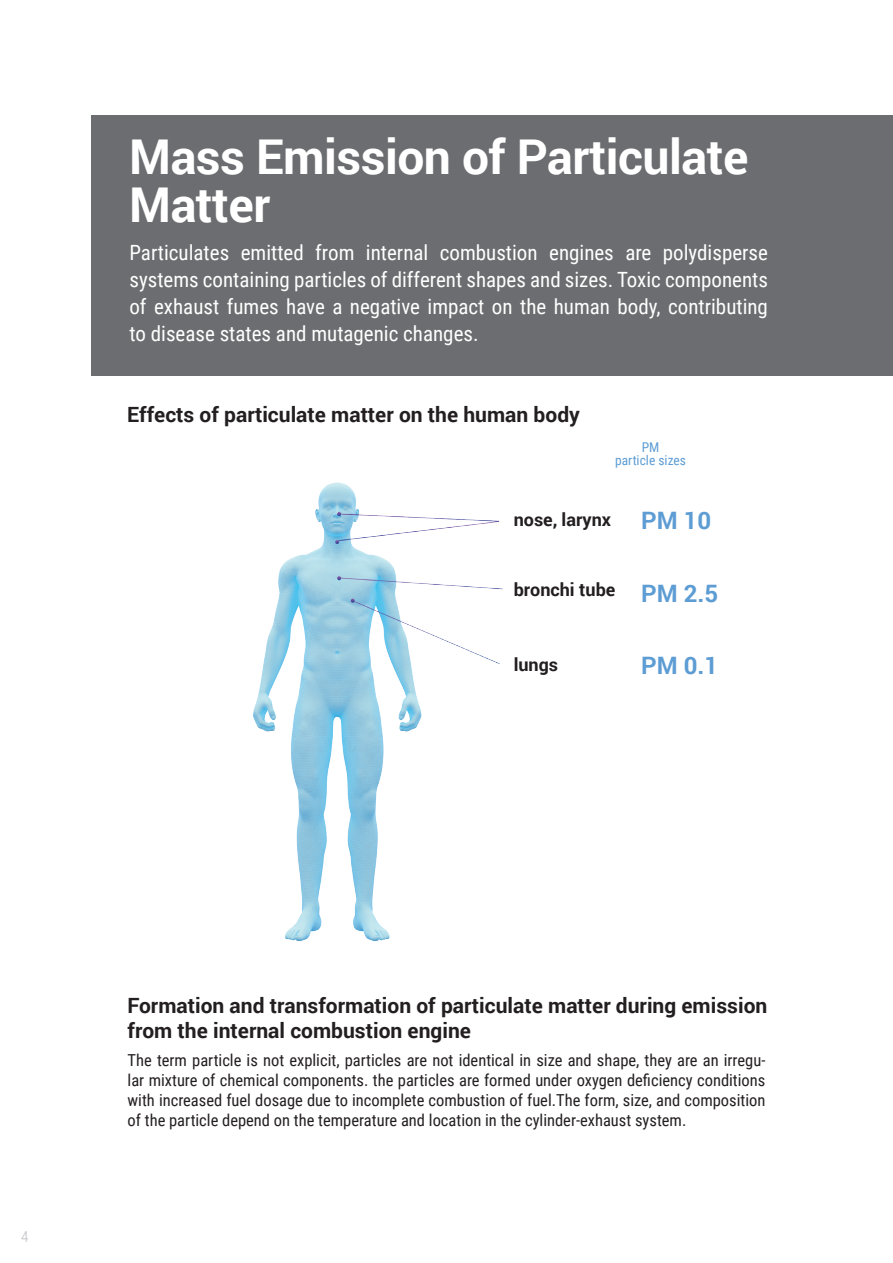
<style>
.page{position:relative;width:893px;height:1263px;background:#fff}
.page>*{position:absolute;margin:0;border:0;box-sizing:border-box;transform-origin:0 0}
.t1{font:700 48px/48px "Roboto";letter-spacing:-.01em;color:#fff}
.t2{font:700 24px "Roboto";color:#5d9dd4}
.t3{font:21px/27px "Roboto Condensed";color:#fff;text-align:justify}
.t4{font:700 21px/25.2px "Roboto";color:#231f20}
.t5{font:700 18px "Roboto";color:#231f20}
.t6{font:16.5px/19.8px "Roboto Condensed";color:#231f20;text-align:justify}
.t7{font:300 15px "Roboto Condensed";color:#bcbdc0}
.t8{font:13.5px "Roboto Condensed";color:#5d9dd4}
</style>
<div class="page">
<div style="left:92px;top:115px;width:801px;height:260px;background:#6c6d70"></div>
<img style="left:253px;top:482px;width:250px;height:460px">
<p class="t1" style="left:129px;top:131px;width:621px">Mass Emission of Particulate<br>Matter</p>
<p class="t3" style="left:129px;top:239px;width:640px">Particulates emitted from internal combustion engines are polydisperse systems containing particles of different shapes and sizes. Toxic components of exhaust fumes have a negative impact on the human body, contributing to disease states and mutagenic changes.</p>
<p class="t4" style="left:127px;top:401px;width:454px">Effects of particulate matter on the human body</p>
<p class="t8" style="left:642px;top:437px;width:19px">PM</p>
<p class="t8" style="left:615px;top:451px;width:72px">particle sizes</p>
<p class="t5" style="left:514px;top:507px;width:99px">nose, larynx</p>
<p class="t2" style="left:641px;top:504px;width:72px">PM 10</p>
<p class="t5" style="left:514px;top:576px;width:103px">bronchi tube</p>
<p class="t5" style="left:514px;top:652px;width:46px">lungs</p>
<p class="t2" style="left:641px;top:576px;width:79px">PM 2.5</p>
<p class="t2" style="left:641px;top:649px;width:79px">PM 0.1</p>
<p class="t7" style="left:21px;top:1226px;width:9px">4</p>
<p class="t4" style="left:128px;top:992px;width:641px">Formation and transformation of particulate matter during emission from the internal combustion engine</p>
<p class="t6" style="left:128px;top:1050px;width:639px">The term particle is not explicit, particles are not identical in size and shape, they are an irregu&shy;lar mixture of chemical components. the particles are formed under oxygen deficiency conditions with increased fuel dosage due to incomplete combustion of fuel.The form, size, and composition of the particle depend on the temperature and location in the cylinder-exhaust system.</p>
</div>
